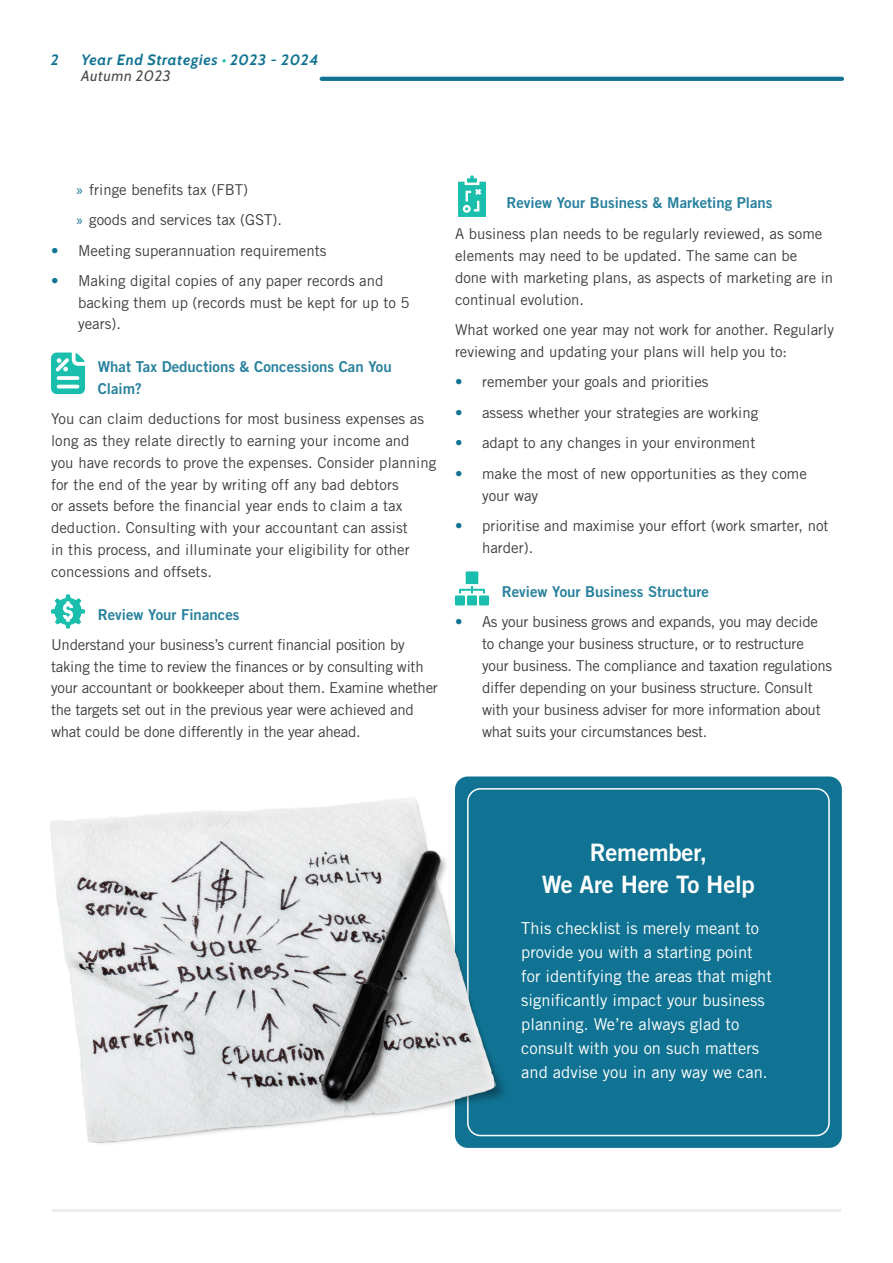
<style>
.page{position:relative;width:893px;height:1263px;background:#fff}
.page>*{position:absolute;margin:0;border:0;box-sizing:border-box;transform-origin:0 0}
.Body_Text{font:24px/31.5px "Trade Gothic LT Std Bd 2";letter-spacing:-.01em;color:#fff;text-align:center}
.Body_Text-2{font:16.5px/24px "Trade Gothic LT Std";color:#fff}
.Body_Text-3{font:15px/21.8px "Trade Gothic LT Std";color:#3e3e3f}
.Body_Text-4{font:15px/21.8px "Trade Gothic LT Std Bd 2";color:#28819e}
.t1{font:italic 15px/15.8px "Cabin";letter-spacing:.045em;color:#107393}
.s1{color:#19bead}
.s2{color:#4b4d50}
.s3{font-family:"Myriad Pro";color:#107393}
.s4{color:#107393}
</style>
<div class="page">
<svg style="left:322px;top:77px;width:520px;height:4px;background:#137494"></svg>
<hr style="left:52px;top:1211px;width:789px;height:1px;background:#e0e3e7">
<hr style="left:52px;top:1209px;width:789px;height:1px;background:#e0e3e7">
<div style="left:455px;top:776px;width:387px;height:372px;background:#107393;border-radius:13px"></div>
<div style="left:467px;top:788px;width:363px;height:348px;border:2px solid #fff;border-radius:13px"></div>
<img style="left:50px;top:789px;width:480px;height:359px">
<svg style="left:51px;top:352px;width:34px;height:42px"></svg>
<svg style="left:51px;top:594px;width:34px;height:34px"></svg>
<svg style="left:458px;top:175px;width:28px;height:42px"></svg>
<svg style="left:455px;top:571px;width:34px;height:34px"></svg>
<p class="t1" style="left:51px;top:51px;width:9px">2</p>
<p class="t1" style="left:81px;top:51px;width:239px">Year End Strategies <span class="s1">•</span> 2023 - 2024<br><span class="s2">Autumn 2023</span></p>
<p class="Body_Text-3" style="left:77px;top:179px;width:173px"><span class="s3">»</span> fringe benefits tax (FBT)</p>
<p class="Body_Text-3" style="left:77px;top:209px;width:207px"><span class="s3">»</span> goods and services tax (GST).</p>
<p class="Body_Text-3" style="left:51px;top:239px;width:277px"><span class="s4">•</span> Meeting superannuation requirements</p>
<p class="Body_Text-3" style="left:78px;top:269px;width:333px;text-indent:-27px"><span class="s4">•</span> Making digital copies of any paper records and backing them up (records must be kept for up to 5 years).</p>
<p class="Body_Text-4" style="left:98px;top:356px;width:295px">What Tax Deductions &amp; Concessions Can You<br>Claim?</p>
<p class="Body_Text-3" style="left:51px;top:408px;width:387px">You can claim deductions for most business expenses as long as they relate directly to earning your income and<br>you have records to prove the expenses. Consider planning for the end of the year by writing off any bad debtors<br>or assets before the financial year ends to claim a tax deduction. Consulting with your accountant can assist<br>in this process, and illuminate your eligibility for other concessions and offsets.</p>
<p class="Body_Text-4" style="left:98px;top:603px;width:143px">Review Your Finances</p>
<p class="Body_Text-3" style="left:51px;top:634px;width:388px">Understand your business’s current financial position by taking the time to review the finances or by consulting with your accountant or bookkeeper about them. Examine whether the targets set out in the previous year were achieved and what could be done differently in the year ahead.</p>
<p class="Body_Text-4" style="left:506px;top:192px;width:268px">Review Your Business &amp; Marketing Plans</p>
<p class="Body_Text-3" style="left:455px;top:222px;width:380px">A business plan needs to be regularly reviewed, as some elements may need to be updated. The same can be<br>done with marketing plans, as aspects of marketing are in continual evolution.</p>
<p class="Body_Text-3" style="left:455px;top:319px;width:381px">What worked one year may not work for another. Regularly reviewing and updating your plans will help you to:</p>
<p class="Body_Text-3" style="left:455px;top:371px;width:255px"><span class="s4">•</span> remember your goals and priorities</p>
<p class="Body_Text-3" style="left:455px;top:402px;width:305px"><span class="s4">•</span> assess whether your strategies are working</p>
<p class="Body_Text-3" style="left:455px;top:432px;width:302px"><span class="s4">•</span> adapt to any changes in your environment</p>
<p class="Body_Text-3" style="left:482px;top:462px;width:326px;text-indent:-27px"><span class="s4">•</span> make the most of new opportunities as they come your way</p>
<p class="Body_Text-3" style="left:482px;top:515px;width:348px;text-indent:-27px"><span class="s4">•</span> prioritise and maximise your effort (work smarter, not harder).</p>
<p class="Body_Text-4" style="left:502px;top:580px;width:209px">Review Your Business Structure</p>
<p class="Body_Text-3" style="left:482px;top:610px;width:352px;text-indent:-27px"><span class="s4">•</span> As your business grows and expands, you may decide to change your business structure, or to restructure your business. The compliance and taxation regulations differ depending on your business structure. Consult with your business adviser for more information about what suits your circumstances best.</p>
<p class="Body_Text" style="left:542px;top:837px;width:214px">Remember,<br>We Are Here To Help</p>
<p class="Body_Text-2" style="left:521px;top:916px;width:252px">This checklist is merely meant to provide you with a starting point for identifying the areas that might significantly impact your business planning. We’re always glad to consult with you on such matters and advise you in any way we can.</p>
</div>
